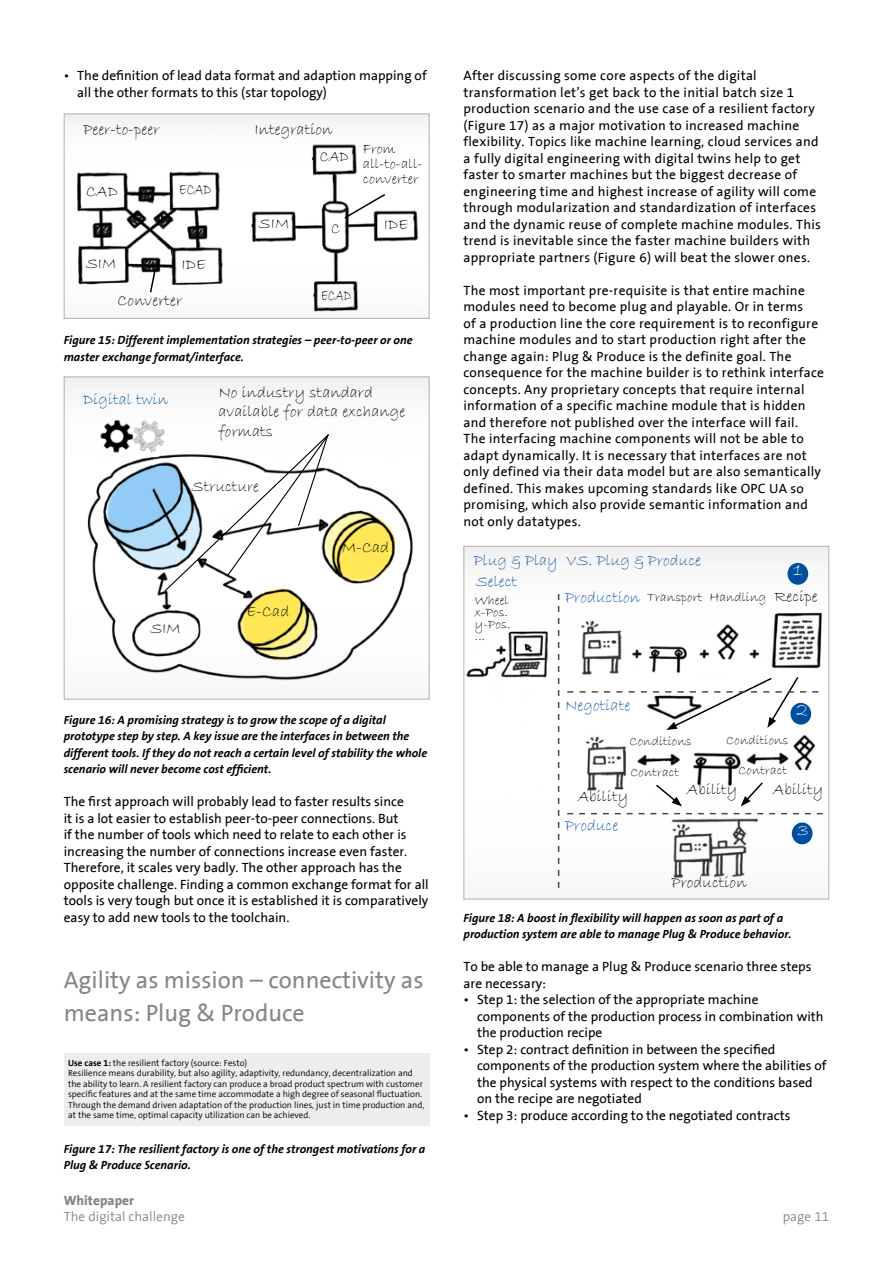
<style>
.page{position:relative;width:893px;height:1263px;background:#fff}
.page>*{position:absolute;margin:0;border:0;box-sizing:border-box;transform-origin:0 0}
.t1{font:24px/33px "The Sans B5 Plain";color:#878787}
.t2{font:19.5px "Bradley Hand ITC";color:#fff}
.t3{font:16.5px/19.8px "Bradley Hand ITC";color:#000}
.t4{font:16.5px "Bradley Hand ITC";color:#004f9f}
.t5{font:16.5px "Bradley Hand ITC";color:#000;scale:.9 1}
.t6{font:16.5px "Bradley Hand ITC";color:#000;scale:.77 1}
.t7{font:16.5px "Bradley Hand ITC";color:#000;scale:.72 1}
.t8{font:15px/15px "Bradley Hand ITC";color:#000}
.t9{font:13.5px/16.5px "The Sans B5 Plain";letter-spacing:.02em;color:#000}
.t10{font:13.5px/16.5px "The Sans B5 Plain";color:#000}
.t11{font:13.5px/12px "Bradley Hand ITC";color:#000}
.t12{font:300 13.5px "The Sans B4";color:#878787}
.t13{font:800 13.5px "The Sans B8";color:#878787}
.t14{font:italic 700 12px/16.5px "The Sans B7";color:#000}
.t15{font:300 9px/10.5px "The Sans B4";color:#000}
.s1{font-family:"The Sans B7";font-weight:700}
.s2{font-size:16.5px;color:#004f9f}
</style>
<div class="page">
<div style="left:64px;top:1053px;width:365px;height:72px;background:#ededed"></div>
<img style="left:69px;top:379px;width:349px;height:302px">
<div style="left:64px;top:377px;width:365px;height:322px;border:1px solid #b3b2b2"></div>
<svg style="left:101px;top:433px;width:299px;height:233px"></svg>
<img style="left:465px;top:550px;width:362px;height:338px">
<div style="left:463px;top:546px;width:366px;height:353px;border:1px solid #b3b2b2"></div>
<svg style="left:654px;top:783px;width:28px;height:23px"></svg>
<svg style="left:741px;top:781px;width:23px;height:25px"></svg>
<div style="left:787px;top:563px;width:21px;height:22px;background:#004f9f;border-radius:50%"></div>
<div style="left:792px;top:822px;width:20px;height:22px;background:#004f9f;border-radius:50%"></div>
<svg style="left:567px;top:675px;width:251px;height:55px"></svg>
<svg style="left:567px;top:813px;width:256px;height:1px"></svg>
<svg style="left:558px;top:594px;width:1px;height:294px"></svg>
<img style="left:66px;top:116px;width:361px;height:196px">
<div style="left:64px;top:114px;width:365px;height:205px;border:1px solid #b3b2b2"></div>
<svg style="left:149px;top:269px;width:8px;height:25px"></svg>
<svg style="left:343px;top:192px;width:44px;height:28px"></svg>
<p class="t10" style="left:77px;top:68px;width:351px;text-indent:-14px">• The definition of lead data format and adaption mapping of all the other formats to this (star topology)</p>
<p class="t3" style="left:83px;top:120px;width:78px">Peer-to-peer</p>
<p class="t3" style="left:255px;top:120px;width:79px">Integration</p>
<p class="t3" style="left:86px;top:181px;width:33px">CAD</p>
<p class="t3" style="left:86px;top:254px;width:32px">SIM</p>
<p class="t6" style="left:179px;top:179px;width:44px">ECAD</p>
<p class="t3" style="left:182px;top:255px;width:26px">IDE</p>
<p class="t3" style="left:118px;top:291px;width:66px">Converter</p>
<p class="t3" style="left:259px;top:214px;width:32px">SIM</p>
<p class="t5" style="left:320px;top:146px;width:33px">CAD</p>
<p class="t5" style="left:331px;top:218px;width:12px">C</p>
<p class="t7" style="left:321px;top:285px;width:43px">ECAD</p>
<p class="t8" style="left:363px;top:142px;width:61px">From all-to-all&shy;converter</p>
<p class="t3" style="left:384px;top:215px;width:26px">IDE</p>
<p class="t14" style="left:64px;top:332px;width:350px">Figure 15: Different implementation strategies – peer-to-peer or one master exchange format/interface.</p>
<p class="t4" style="left:83px;top:389px;width:86px">Digital twin</p>
<p class="t3" style="left:218px;top:382px;width:188px">No industry standard available for data exchange formats</p>
<p class="t3" style="left:192px;top:477px;width:69px">Structure</p>
<p class="t3" style="left:150px;top:619px;width:32px">SIM</p>
<p class="t3" style="left:247px;top:602px;width:44px">E-Cad</p>
<p class="t3" style="left:342px;top:537px;width:48px">M-Cad</p>
<p class="t14" style="left:64px;top:712px;width:365px">Figure 16: A promising strategy is to grow the scope of a digital prototype step by step. A key issue are the interfaces in between the different tools. If they do not reach a certain level of stability the whole scenario will never become cost efficient.</p>
<p class="t10" style="left:64px;top:794px;width:366px">The first approach will probably lead to faster results since<br>it is a lot easier to establish peer-to-peer connections. But<br>if the number of tools which need to relate to each other is increasing the number of connections increase even faster.<br>Therefore, it scales very badly. The other approach has the opposite challenge. Finding a common exchange format for all tools is very tough but once it is established it is comparatively easy to add new tools to the toolchain.</p>
<h1 class="t1" style="left:64px;top:964px;width:361px">Agility as mission – connectivity as means: Plug &amp; Produce</h1>
<p class="t15" style="left:68px;top:1058px;width:358px"><span class="s1">Use case 1:</span> the resilient factory (source: Festo)<br>Resilience means durability, but also agility, adaptivity, redundancy, decentralization and the ability to learn. A resilient factory can produce a broad product spectrum with customer specific features and at the same time accommodate a high degree of seasonal fluctuation.<br>Through the demand driven adaptation of the production lines, just in time production and, at the same time, optimal capacity utilization can be achieved.</p>
<p class="t14" style="left:64px;top:1141px;width:363px">Figure 17: The resilient factory is one of the strongest motivations for a<br>Plug &amp; Produce Scenario.</p>
<p class="t9" style="left:463px;top:68px;width:359px">After discussing some core aspects of the digital transformation let’s get back to the initial batch size 1 production scenario and the use case of a resilient factory (Figure 17) as a major motivation to increased machine flexibility. Topics like machine learning, cloud services and a fully digital engineering with digital twins help to get faster to smarter machines but the biggest decrease of engineering time and highest increase of agility will come through modularization and standardization of interfaces and the dynamic reuse of complete machine modules. This trend is inevitable since the faster machine builders with appropriate partners (Figure 6) will beat the slower ones.</p>
<p class="t9" style="left:463px;top:282px;width:362px">The most important pre-requisite is that entire machine modules need to become plug and playable. Or in terms<br>of a production line the core requirement is to reconfigure machine modules and to start production right after the change again: Plug &amp; Produce is the definite goal. The consequence for the machine builder is to rethink interface concepts. Any proprietary concepts that require internal information of a specific machine module that is hidden and therefore not published over the interface will fail.<br>The interfacing machine components will not be able to adapt dynamically. It is necessary that interfaces are not only defined via their data model but are also semantically defined. This makes upcoming standards like OPC UA so promising, which also provide semantic information and not only datatypes.</p>
<p class="t4" style="left:474px;top:550px;width:229px">Plug &amp; Play VS. Plug &amp; Produce</p>
<h2 class="t2" style="left:793px;top:557px;width:11px">1</h2>
<p class="t4" style="left:476px;top:570px;width:43px">Select</p>
<p class="t11" style="left:475px;top:594px;width:35px">Wheel</p>
<p class="t3" style="left:774px;top:586px;width:45px">Recipe</p>
<p class="t11" style="left:475px;top:606px;width:37px">x-Pos. y-Pos. ...</p>
<p class="t11" style="left:565px;top:591px;width:203px"><span class="s2">Production</span> Transport Handling</p>
<p class="t4" style="left:565px;top:694px;width:67px">Negotiate</p>
<p class="t11" style="left:726px;top:734px;width:64px">Conditions</p>
<p class="t11" style="left:630px;top:735px;width:64px">Conditions</p>
<p class="t11" style="left:630px;top:766px;width:50px">Contract</p>
<p class="t11" style="left:738px;top:764px;width:50px">Contract</p>
<h2 class="t2" style="left:796px;top:697px;width:13px">2</h2>
<p class="t3" style="left:578px;top:786px;width:52px">Ability</p>
<p class="t3" style="left:687px;top:780px;width:52px">Ability</p>
<p class="t3" style="left:773px;top:780px;width:52px">Ability</p>
<p class="t4" style="left:565px;top:815px;width:55px">Produce</p>
<p class="t3" style="left:672px;top:873px;width:76px">Production</p>
<h2 class="t2" style="left:798px;top:817px;width:13px">3</h2>
<p class="t14" style="left:463px;top:910px;width:330px">Figure 18: A boost in flexibility will happen as soon as part of a production system are able to manage Plug &amp; Produce behavior.</p>
<p class="t10" style="left:463px;top:959px;width:349px">To be able to manage a Plug &amp; Produce scenario three steps are necessary:</p>
<p class="t10" style="left:477px;top:992px;width:348px;text-indent:-14px">• Step 1: the selection of the appropriate machine components of the production process in combination with the production recipe</p>
<p class="t10" style="left:477px;top:1041px;width:351px;text-indent:-14px">• Step 2: contract definition in between the specified components of the production system where the abilities of the physical systems with respect to the conditions based on the recipe are negotiated</p>
<p class="t10" style="left:463px;top:1107px;width:328px">• Step 3: produce according to the negotiated contracts</p>
<p class="t13" style="left:64px;top:1193px;width:72px">Whitepaper</p>
<p class="t12" style="left:64px;top:1210px;width:123px">The digital challenge</p>
<p class="t12" style="left:783px;top:1210px;width:48px">page 11</p>
</div>
